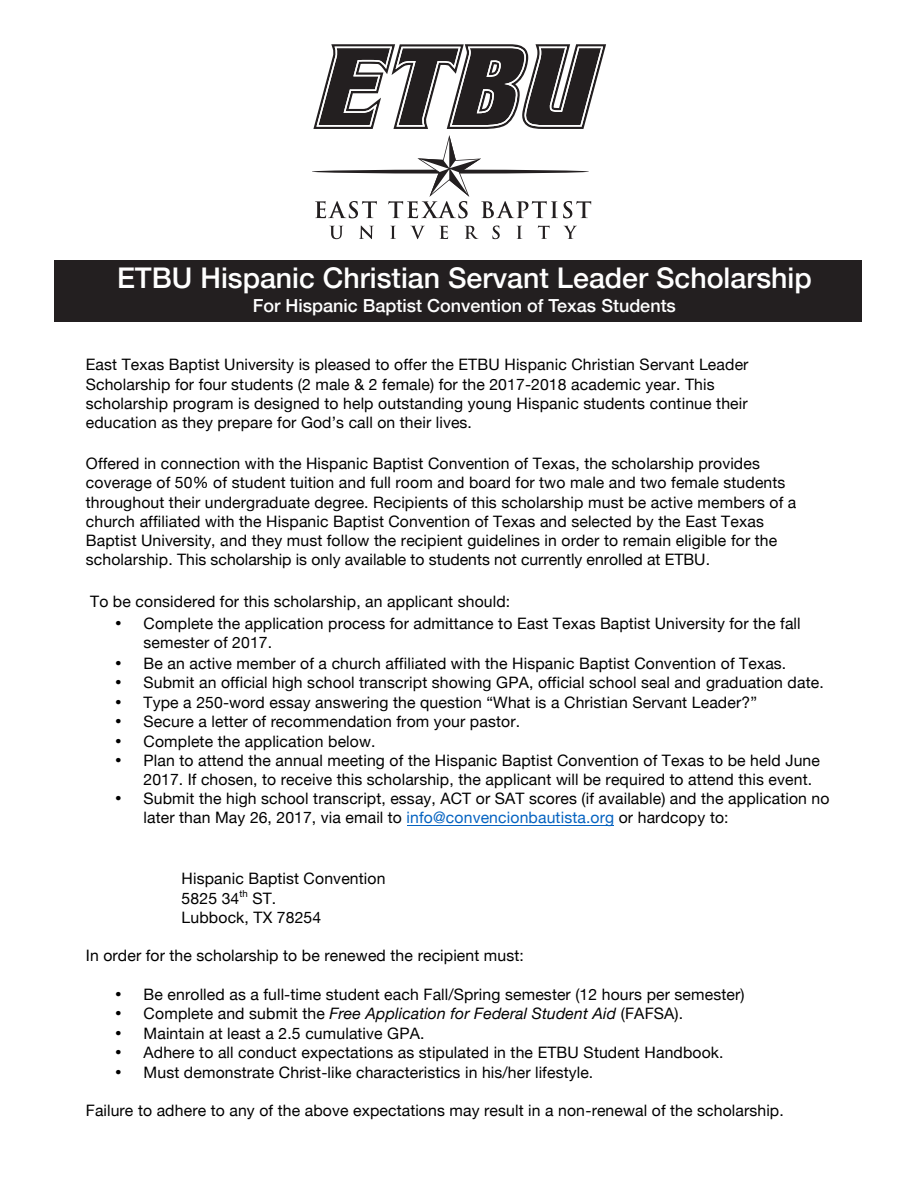
<style>
.page{position:relative;width:918px;height:1188px;background:#fff}
.page>*{position:absolute;margin:0;border:0;box-sizing:border-box;transform-origin:0 0}
.t1{font:500 28.5px "Helvetica Neue";color:#fff}
.t2{font:500 18px "Helvetica Neue";color:#fff}
.t3{font:15.75px/19.2px "Helvetica Neue";letter-spacing:.01em;color:#000}
.t4{font:italic 15.75px "Helvetica Neue";letter-spacing:.01em;color:#000}
.s1{color:#0563c1}
.s2{font-style:normal}
</style>
<div class="page">
<div style="left:54px;top:260px;width:808px;height:61px;background:#231f20"></div>
<svg style="left:313px;top:44px;width:293px;height:195px"></svg>
<hr style="left:407px;top:826px;width:207px;height:1px;background:#0563c1">
<p class="t1" style="left:117px;top:255px;width:696px">ETBU Hispanic Christian Servant Leader Scholarship</p>
<p class="t2" style="left:253px;top:291px;width:425px">For Hispanic Baptist Convention of Texas Students</p>
<p class="t3" style="left:86px;top:356px;width:664px">East Texas Baptist University is pleased to offer the ETBU Hispanic Christian Servant Leader Scholarship for four students (2 male &amp; 2 female) for the 2017-2018 academic year. This scholarship program is designed to help outstanding young Hispanic students continue their education as they prepare for God’s call on their lives.</p>
<p class="t3" style="left:86px;top:455px;width:712px">Offered in connection with the Hispanic Baptist Convention of Texas, the scholarship provides coverage of 50% of student tuition and full room and board for two male and two female students throughout their undergraduate degree. Recipients of this scholarship must be active members of a church affiliated with the Hispanic Baptist Convention of Texas and selected by the East Texas Baptist University, and they must follow the recipient guidelines in order to remain eligible for the scholarship. This scholarship is only available to students not currently enrolled at ETBU.</p>
<p class="t3" style="left:90px;top:593px;width:422px">To be considered for this scholarship, an applicant should:</p>
<p class="t3" style="left:143px;top:615px;width:659px;text-indent:-29px">• Complete the application process for admittance to East Texas Baptist University for the fall semester of 2017.</p>
<p class="t3" style="left:115px;top:654px;width:673px">• Be an active member of a church affiliated with the Hispanic Baptist Convention of Texas.</p>
<p class="t3" style="left:115px;top:674px;width:711px">• Submit an official high school transcript showing GPA, official school seal and graduation date.</p>
<p class="t3" style="left:115px;top:693px;width:644px">• Type a 250-word essay answering the question “What is a Christian Servant Leader?”</p>
<p class="t3" style="left:115px;top:713px;width:407px">• Secure a letter of recommendation from your pastor.</p>
<p class="t3" style="left:115px;top:733px;width:262px">• Complete the application below.</p>
<p class="t3" style="left:143px;top:752px;width:678px;text-indent:-29px">• Plan to attend the annual meeting of the Hispanic Baptist Convention of Texas to be held June<br>2017. If chosen, to receive this scholarship, the applicant will be required to attend this event.</p>
<p class="t3" style="left:143px;top:790px;width:688px;text-indent:-29px">• Submit the high school transcript, essay, ACT or SAT scores (if available) and the application no later than May 26, 2017, via email to <span class="s1">info@convencionbautista.org</span> or hardcopy to:</p>
<p class="t3" style="left:182px;top:870px;width:205px">Hispanic Baptist Convention<br>5825 34<sup>th</sup> ST.<br>Lubbock, TX 78254</p>
<p class="t3" style="left:86px;top:947px;width:440px">In order for the scholarship to be renewed the recipient must:</p>
<p class="t3" style="left:115px;top:986px;width:631px">• Be enrolled as a full-time student each Fall/Spring semester (12 hours per semester)</p>
<p class="t4" style="left:115px;top:1002px;width:570px">• <span class="s2">Complete and submit the</span> Free Application for Federal Student Aid <span class="s2">(FAFSA).</span></p>
<p class="t3" style="left:115px;top:1024px;width:311px">• Maintain at least a 2.5 cumulative GPA.</p>
<p class="t3" style="left:115px;top:1044px;width:610px">• Adhere to all conduct expectations as stipulated in the ETBU Student Handbook.</p>
<p class="t3" style="left:115px;top:1064px;width:480px">• Must demonstrate Christ-like characteristics in his/her lifestyle.</p>
<p class="t3" style="left:86px;top:1102px;width:700px">Failure to adhere to any of the above expectations may result in a non-renewal of the scholarship.</p>
</div>
